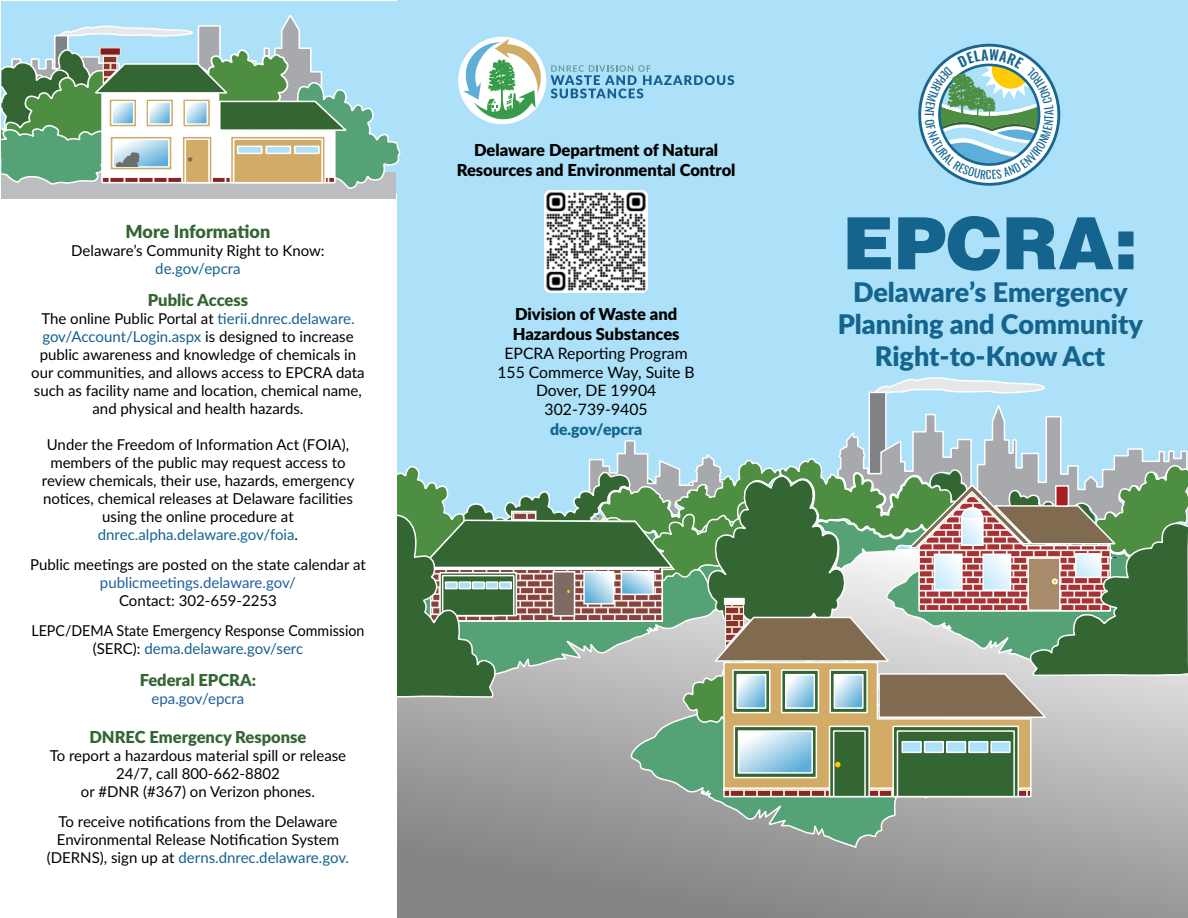
<style>
.page{position:relative;width:1188px;height:918px;background:#fff}
.page>*{position:absolute;margin:0;border:0;box-sizing:border-box;transform-origin:0 0}
.t1{font:72px "Switzerland Black Plain";color:#14648e}
.t2{font:900 27px "Lato";color:#14648e}
.t3{font:900 18px "Lato";color:#363}
.t4{font:900 16.5px "Lato";color:#000}
.t5{font:900 16.5px "Lato";color:#363}
.t6{font:15.75px "Lato";color:#000}
.t7{font:900 15.75px "Lato";color:#14648e}
.t8{font:15px/18px "Lato";color:#000;text-align:center}
.t9{font:15px "Lato";color:#14648e}
.t10{font:15px "Lato";color:#215e9e}
.t11{font:15px "Lato";color:#000;scale:.95 1}
.t12{font:15px "Lato";color:#156091}
.t13{font:11.25px "Oswald";color:#196790}
.s1{color:#156091}
.s2{color:#000}
.s3{color:#14648e}
</style>
<div class="page">
<svg style="left:397px;top:793px;width:791px;height:125px;background:#949494"></svg>
<div style="left:397px;top:0;width:791px;height:549px;background:#ace1f9"></div>
<svg style="left:630px;top:793px;width:318px;height:56px;background:#8aa094"></svg>
<svg style="left:726px;top:793px;width:303px;height:1px"></svg>
<div style="left:723px;top:787px;width:309px;height:10px;border:2px solid #fff"></div>
<div style="left:897px;top:730px;width:118px;height:67px;border:2px solid #fff"></div>
<div style="left:829px;top:726px;width:41px;height:71px;background:#363;border:2px solid #fff"></div>
<div style="left:833px;top:730px;width:33px;height:67px;border:2px solid #fff"></div>
<svg style="left:397px;top:377px;width:791px;height:416px"></svg>
<div style="left:458px;top:37px;width:88px;height:87px;background:#fff;border-radius:50%"></div>
<div style="left:1px;top:1px;width:396px;height:191px;background:#ace1f9"></div>
<div style="left:1px;top:172px;width:395px;height:27px;background:#bbbdc0"></div>
<svg style="left:1px;top:14px;width:400px;height:175px"></svg>
<div style="left:100px;top:48px;width:21px;height:7px;background:#811b1c"></div>
<img style="left:545px;top:190px;width:102px;height:103px">
<svg style="left:463px;top:39px;width:271px;height:80px"></svg>
<svg style="left:918px;top:43px;width:142px;height:143px"></svg>
<p class="t3" style="left:126px;top:218px;width:146px">More Information</p>
<p class="t8" style="left:71px;top:241px;width:255px">Delaware’s Community Right to Know:</p>
<p class="t9" style="left:155px;top:258px;width:87px">de.gov/epcra</p>
<p class="t5" style="left:148px;top:287px;width:102px">Public Access</p>
<p class="t8" style="left:31px;top:309px;width:335px">The online Public Portal at <span class="s1">tierii.dnrec.delaware. gov/Account/Login.aspx</span> is designed to increase public awareness and knowledge of chemicals in our communities, and allows access to EPCRA data such as facility name and location, chemical name, and physical and health hazards.</p>
<p class="t8" style="left:42px;top:435px;width:314px">Under the Freedom of Information Act (FOIA), members of the public may request access to review chemicals, their use, hazards, emergency notices, chemical releases at Delaware facilities using the online procedure at</p>
<p class="t9" style="left:98px;top:524px;width:202px">dnrec.alpha.delaware.gov/foia<span class="s2">.</span></p>
<p class="t8" style="left:30px;top:555px;width:337px">Public meetings are posted on the state calendar at</p>
<p class="t10" style="left:100px;top:572px;width:198px">publicmeetings.delaware.gov/</p>
<p class="t8" style="left:119px;top:591px;width:159px">Contact: 302-659-2253</p>
<p class="t11" style="left:31px;top:620px;width:352px">LEPC/DEMA State Emergency Response Commission</p>
<p class="t12" style="left:93px;top:638px;width:212px"><span class="s2">(SERC):</span> dema.delaware.gov/serc</p>
<p class="t5" style="left:140px;top:667px;width:118px">Federal EPCRA:</p>
<p class="t10" style="left:152px;top:687px;width:94px">epa.gov/epcra</p>
<p class="t5" style="left:89px;top:725px;width:219px">DNREC Emergency Response</p>
<p class="t8" style="left:50px;top:746px;width:298px">To report a hazardous material spill or release</p>
<p class="t8" style="left:116px;top:764px;width:165px">24/7, call 800-662-8802</p>
<p class="t8" style="left:81px;top:782px;width:236px">or #DNR (#367) on Verizon phones.</p>
<p class="t8" style="left:47px;top:812px;width:304px">To receive notifications from the Delaware<br>Environmental Release Notification System (DERNS), sign up at <span class="s3">derns.dnrec.delaware.gov.</span></p>
<p class="t4" style="left:474px;top:137px;width:246px">Delaware Department of Natural</p>
<p class="t4" style="left:457px;top:157px;width:280px">Resources and Environmental Control</p>
<p class="t4" style="left:515px;top:302px;width:164px">Division of Waste and</p>
<p class="t4" style="left:513px;top:321px;width:168px">Hazardous Substances</p>
<p class="t6" style="left:505px;top:342px;width:185px">EPCRA Reporting Program</p>
<p class="t6" style="left:497px;top:361px;width:199px">155 Commerce Way, Suite B</p>
<p class="t6" style="left:536px;top:379px;width:122px">Dover, DE 19904</p>
<p class="t6" style="left:545px;top:398px;width:105px">302-739-9405</p>
<p class="t7" style="left:550px;top:418px;width:94px">de.gov/epcra</p>
<p class="t13" style="left:939px;top:112px;width:6px;rotate:90deg">T</p>
<p class="t13" style="left:986px;top:165px;width:7px">C</p>
<p class="t1" style="left:842px;top:196px;width:297px">EPCRA:</p>
<p class="t2" style="left:853px;top:272px;width:276px">Delaware’s Emergency</p>
<p class="t2" style="left:838px;top:304px;width:307px">Planning and Community</p>
<p class="t2" style="left:875px;top:336px;width:232px">Right-to-Know Act</p>
</div>
